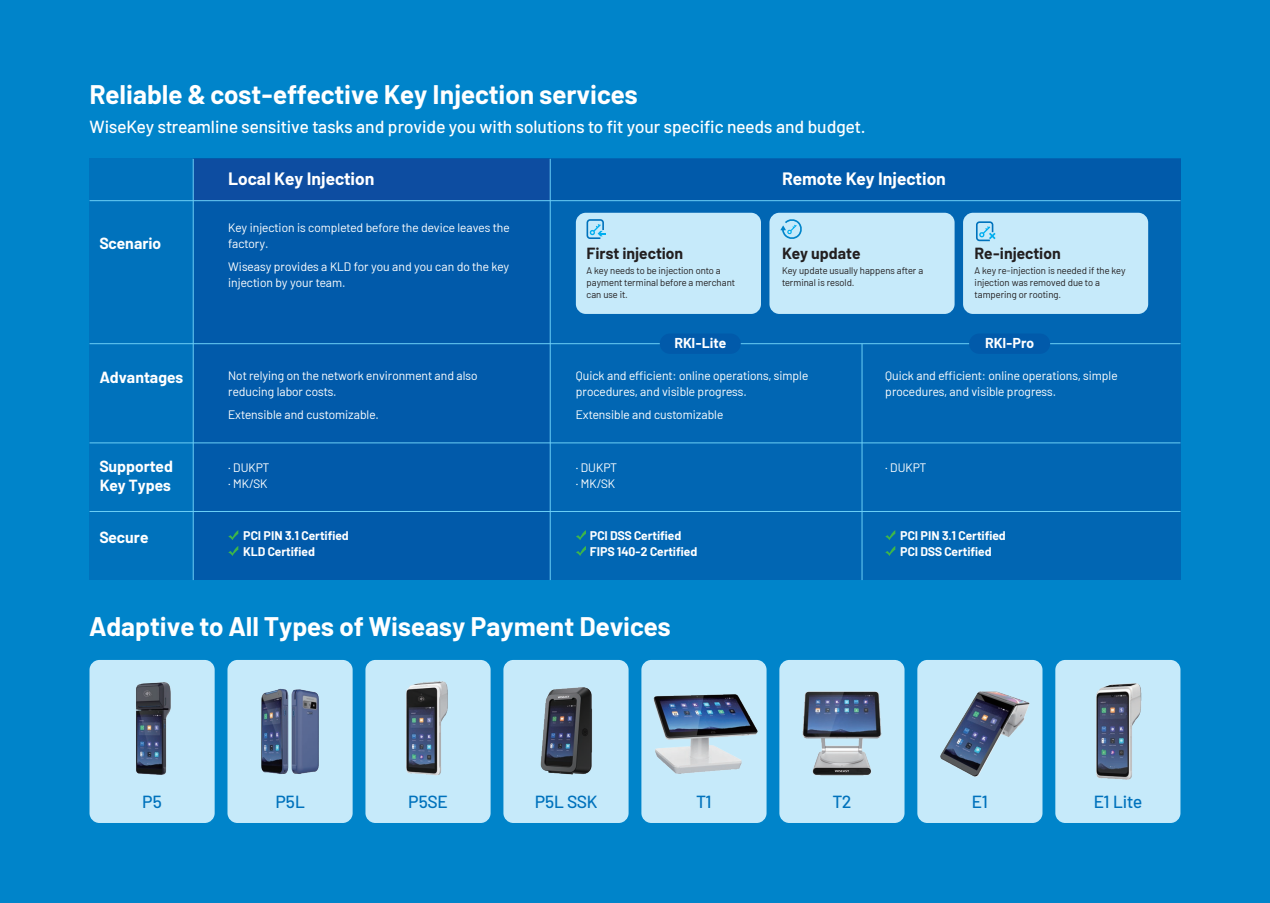
<style>
.page{position:relative;width:1270px;height:903px;background:#0084ca}
.page>*{position:absolute;margin:0;border:0;box-sizing:border-box;transform-origin:0 0}
.t1{font:700 26.25px "Barlow";color:#fff}
.t2{font:500 17.5px "Barlow";color:#fff}
.t3{font:700 17.5px "Barlow";color:#fff}
.t4{font:500 17.5px "Barlow";color:#0072bc}
.t5{font:700 15.75px/19.2px "Barlow";color:#fff}
.t6{font:700 15.75px "Barlow";color:#231f20}
.t7{font:700 14px "Barlow";color:#fff}
.t8{font:12.25px/15.8px "Barlow";color:#fff}
.t9{font:700 12.25px/15.8px "Barlow";color:#fff}
.t10{font:9.62px/12.2px "Barlow";color:#231f20}
</style>
<div class="page">
<div style="left:550px;top:159px;width:630px;height:421px;background:#0166b3"></div>
<div style="left:193px;top:159px;width:357px;height:421px;background:#015aaa"></div>
<div style="left:90px;top:159px;width:103px;height:421px;background:#0072bc"></div>
<svg style="left:576px;top:530px;width:10px;height:10px"></svg>
<svg style="left:576px;top:546px;width:10px;height:10px"></svg>
<div style="left:90px;top:660px;width:125px;height:163px;background:#c6eafa;border-radius:10px"></div>
<div style="left:227px;top:660px;width:126px;height:163px;background:#c6eafa;border-radius:10px"></div>
<div style="left:365px;top:660px;width:126px;height:163px;background:#c6eafa;border-radius:10px"></div>
<div style="left:503px;top:660px;width:126px;height:163px;background:#c6eafa;border-radius:10px"></div>
<div style="left:641px;top:660px;width:126px;height:163px;background:#c6eafa;border-radius:10px"></div>
<div style="left:779px;top:660px;width:125px;height:163px;background:#c6eafa;border-radius:10px"></div>
<div style="left:917px;top:660px;width:125px;height:163px;background:#c6eafa;border-radius:10px"></div>
<div style="left:1055px;top:660px;width:125px;height:163px;background:#c6eafa;border-radius:10px"></div>
<div style="left:193px;top:159px;width:357px;height:42px;background:#0d4da1"></div>
<div style="left:550px;top:159px;width:630px;height:42px;background:#015aaa"></div>
<hr style="left:90px;top:343px;width:1090px;height:1px;background:#6bcff6">
<hr style="left:90px;top:200px;width:1090px;height:1px;background:#6bcff6">
<hr style="left:90px;top:443px;width:1090px;height:1px;background:#6bcff6">
<hr style="left:90px;top:511px;width:1090px;height:1px;background:#6bcff6">
<hr style="left:862px;top:344px;width:1px;height:236px;background:#6bcff6">
<div style="left:576px;top:213px;width:185px;height:101px;background:#c6eafa;border-radius:10px"></div>
<div style="left:769px;top:213px;width:186px;height:101px;background:#c6eafa;border-radius:10px"></div>
<div style="left:963px;top:213px;width:185px;height:101px;background:#c6eafa;border-radius:10px"></div>
<hr style="left:193px;top:159px;width:1px;height:421px;background:#6bcff6">
<hr style="left:550px;top:159px;width:1px;height:421px;background:#6bcff6">
<div style="left:969px;top:333px;width:81px;height:21px;background:#015aaa;border-radius:10px"></div>
<div style="left:660px;top:333px;width:81px;height:21px;background:#015aaa;border-radius:10px"></div>
<img style="left:136px;top:682px;width:35px;height:93px">
<img style="left:261px;top:688px;width:58px;height:86px">
<img style="left:406px;top:681px;width:42px;height:95px">
<img style="left:802px;top:691px;width:80px;height:85px">
<img style="left:653px;top:694px;width:105px;height:80px">
<img style="left:1096px;top:683px;width:46px;height:97px">
<img style="left:940px;top:691px;width:90px;height:86px">
<img style="left:540px;top:687px;width:52px;height:88px">
<svg style="left:780px;top:219px;width:22px;height:20px"></svg>
<svg style="left:587px;top:219px;width:19px;height:20px"></svg>
<svg style="left:976px;top:221px;width:20px;height:20px"></svg>
<svg style="left:228px;top:530px;width:10px;height:10px"></svg>
<svg style="left:228px;top:546px;width:10px;height:10px"></svg>
<svg style="left:885px;top:530px;width:10px;height:10px"></svg>
<svg style="left:885px;top:546px;width:10px;height:10px"></svg>
<h1 class="t1" style="left:90px;top:75px;width:550px">Reliable &amp; cost-effective Key Injection services</h1>
<h2 class="t2" style="left:90px;top:114px;width:777px">WiseKey streamline sensitive tasks and provide you with solutions to fit your specific needs and budget.</h2>
<p class="t5" style="left:100px;top:232px;width:63px">Scenario</p>
<p class="t5" style="left:100px;top:367px;width:85px">Advantages</p>
<p class="t5" style="left:100px;top:456px;width:75px">Supported<br>Key Types</p>
<p class="t5" style="left:100px;top:526px;width:50px">Secure</p>
<h2 class="t3" style="left:228px;top:166px;width:148px">Local Key Injection</h2>
<h2 class="t3" style="left:782px;top:166px;width:165px">Remote Key Injection</h2>
<p class="t8" style="left:228px;top:219px;width:283px">Key injection is completed before the device leaves the factory.</p>
<p class="t8" style="left:228px;top:258px;width:283px">Wiseasy provides a KLD for you and you can do the key injection by your team.</p>
<p class="t8" style="left:228px;top:367px;width:251px">Not relying on the network environment and also reducing labor costs.</p>
<p class="t8" style="left:228px;top:406px;width:152px">Extensible and customizable.</p>
<p class="t8" style="left:228px;top:459px;width:43px">· DUKPT · MK/SK</p>
<p class="t6" style="left:587px;top:241px;width:98px">First injection</p>
<p class="t6" style="left:782px;top:241px;width:80px">Key update</p>
<p class="t6" style="left:975px;top:241px;width:88px">Re-injection</p>
<p class="t10" style="left:587px;top:263px;width:150px">A key needs to be injection onto a payment terminal before a merchant can use it.</p>
<p class="t10" style="left:782px;top:263px;width:143px">Key update usually happens after a terminal is resold.</p>
<p class="t10" style="left:975px;top:263px;width:152px">A key re-injection is needed if the key injection was removed due to a tampering or rooting.</p>
<p class="t7" style="left:674px;top:333px;width:53px">RKI-Lite</p>
<p class="t7" style="left:985px;top:333px;width:50px">RKI-Pro</p>
<p class="t8" style="left:576px;top:367px;width:234px">Quick and efficient: online operations, simple procedures, and visible progress.</p>
<p class="t8" style="left:576px;top:406px;width:149px">Extensible and customizable</p>
<p class="t8" style="left:885px;top:367px;width:234px">Quick and efficient: online operations, simple procedures, and visible progress.</p>
<p class="t8" style="left:576px;top:459px;width:43px">· DUKPT</p>
<p class="t8" style="left:885px;top:459px;width:43px">· DUKPT</p>
<p class="t8" style="left:576px;top:475px;width:41px">· MK/SK</p>
<p class="t9" style="left:243px;top:527px;width:107px">PCI PIN 3.1 Certified<br>KLD Certified</p>
<p class="t9" style="left:900px;top:527px;width:107px">PCI PIN 3.1 Certified<br>PCI DSS Certified</p>
<p class="t9" style="left:590px;top:527px;width:109px">PCI DSS Certified<br>FIPS 140-2 Certified</p>
<h1 class="t1" style="left:90px;top:607px;width:583px">Adaptive to All Types of Wiseasy Payment Devices</h1>
<h2 class="t4" style="left:142px;top:789px;width:21px">P5</h2>
<h2 class="t4" style="left:275px;top:789px;width:31px">P5L</h2>
<h2 class="t4" style="left:408px;top:789px;width:41px">P5SE</h2>
<h2 class="t4" style="left:535px;top:789px;width:64px">P5L SSK</h2>
<h2 class="t4" style="left:696px;top:789px;width:17px">T1</h2>
<h2 class="t4" style="left:833px;top:789px;width:20px">T2</h2>
<h2 class="t4" style="left:972px;top:789px;width:17px">E1</h2>
<h2 class="t4" style="left:1094px;top:789px;width:50px">E1 Lite</h2>
</div>
